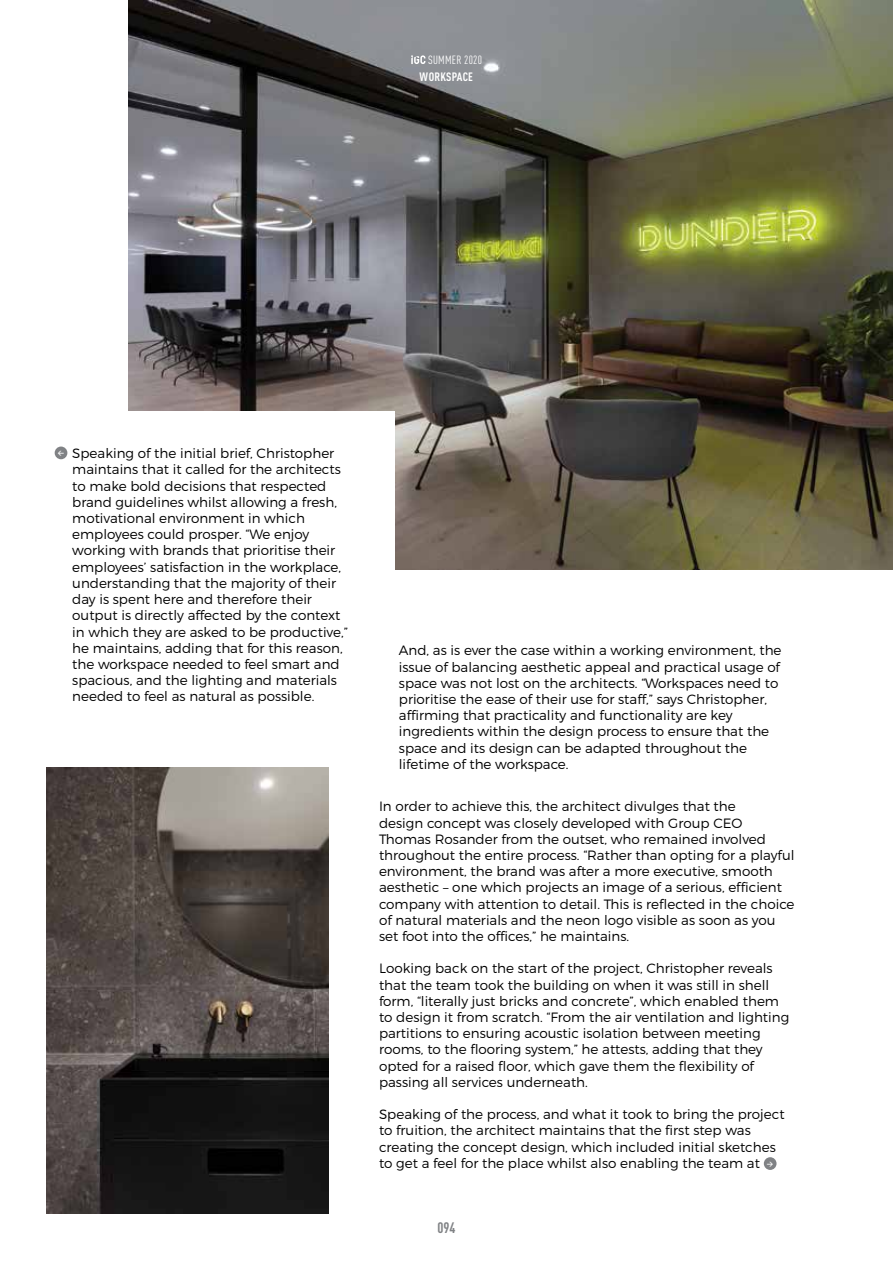
<style>
.page{position:relative;width:893px;height:1263px;background:#fff}
.page>*{position:absolute;margin:0;border:0;box-sizing:border-box;transform-origin:0 0}
.t1{font:700 15px "DIN Cond";color:#808285}
.t2{font:300 13.5px/16.2px "Montserrat";color:#000}
.t3{font:700 12px "DIN Cond";letter-spacing:.02em;color:#fff}
.t4{font:11.85px "DIN Cond";letter-spacing:.02em;color:#fff}
.t5{font:700 6.3px "DIN";color:#fff}
</style>
<div class="page">
<img style="left:128px;top:0;width:765px;height:570px">
<img style="left:47px;top:767px;width:281px;height:446px">
<div style="left:0;top:412px;width:394px;height:341px;background:#fff"></div>
<svg style="left:411px;top:55px;width:14px;height:9px"></svg>
<div style="left:55px;top:446px;width:12px;height:13px;background:#808285;border-radius:50%"></div>
<div style="left:764px;top:1157px;width:12px;height:13px;background:#808285;border-radius:50%"></div>
<p class="t4" style="left:428px;top:53px;width:55px">SUMMER 2020</p>
<p class="t3" style="left:420px;top:70px;width:55px">WORKSPACE</p>
<p class="t2" style="left:72px;top:445px;width:277px">Speaking of the initial brief, Christopher maintains that it called for the architects to make bold decisions that respected brand guidelines whilst allowing a fresh, motivational environment in which employees could prosper. “We enjoy working with brands that prioritise their employees’ satisfaction in the workplace, understanding that the majority of their day is spent here and therefore their output is directly affected by the context in which they are asked to be productive,” he maintains, adding that for this reason, the workspace needed to feel smart and spacious, and the lighting and materials needed to feel as natural as possible.</p>
<p class="t2" style="left:399px;top:642px;width:384px">And, as is ever the case within a working environment, the issue of balancing aesthetic appeal and practical usage of space was not lost on the architects. “Workspaces need to prioritise the ease of their use for staff,” says Christopher, affirming that practicality and functionality are key ingredients within the design process to ensure that the space and its design can be adapted throughout the lifetime of the workspace.</p>
<p class="t2" style="left:379px;top:798px;width:417px">In order to achieve this, the architect divulges that the<br>design concept was closely developed with Group CEO Thomas Rosander from the outset, who remained involved throughout the entire process. “Rather than opting for a playful environment, the brand was after a more executive, smooth aesthetic – one which projects an image of a serious, efficient company with attention to detail. This is reflected in the choice of natural materials and the neon logo visible as soon as you set foot into the offices,” he maintains.</p>
<p class="t2" style="left:379px;top:960px;width:412px">Looking back on the start of the project, Christopher reveals that the team took the building on when it was still in shell form, “literally just bricks and concrete”, which enabled them to design it from scratch. “From the air ventilation and lighting partitions to ensuring acoustic isolation between meeting rooms, to the flooring system,” he attests, adding that they opted for a raised floor, which gave them the flexibility of passing all services underneath.</p>
<p class="t2" style="left:379px;top:1106px;width:407px">Speaking of the process, and what it took to bring the project to fruition, the architect maintains that the first step was creating the concept design, which included initial sketches to get a feel for the place whilst also enabling the team at</p>
<p class="t5" style="left:767px;top:1159px;width:8px">&gt;</p>
<p class="t1" style="left:437px;top:1218px;width:20px">094</p>
</div>
